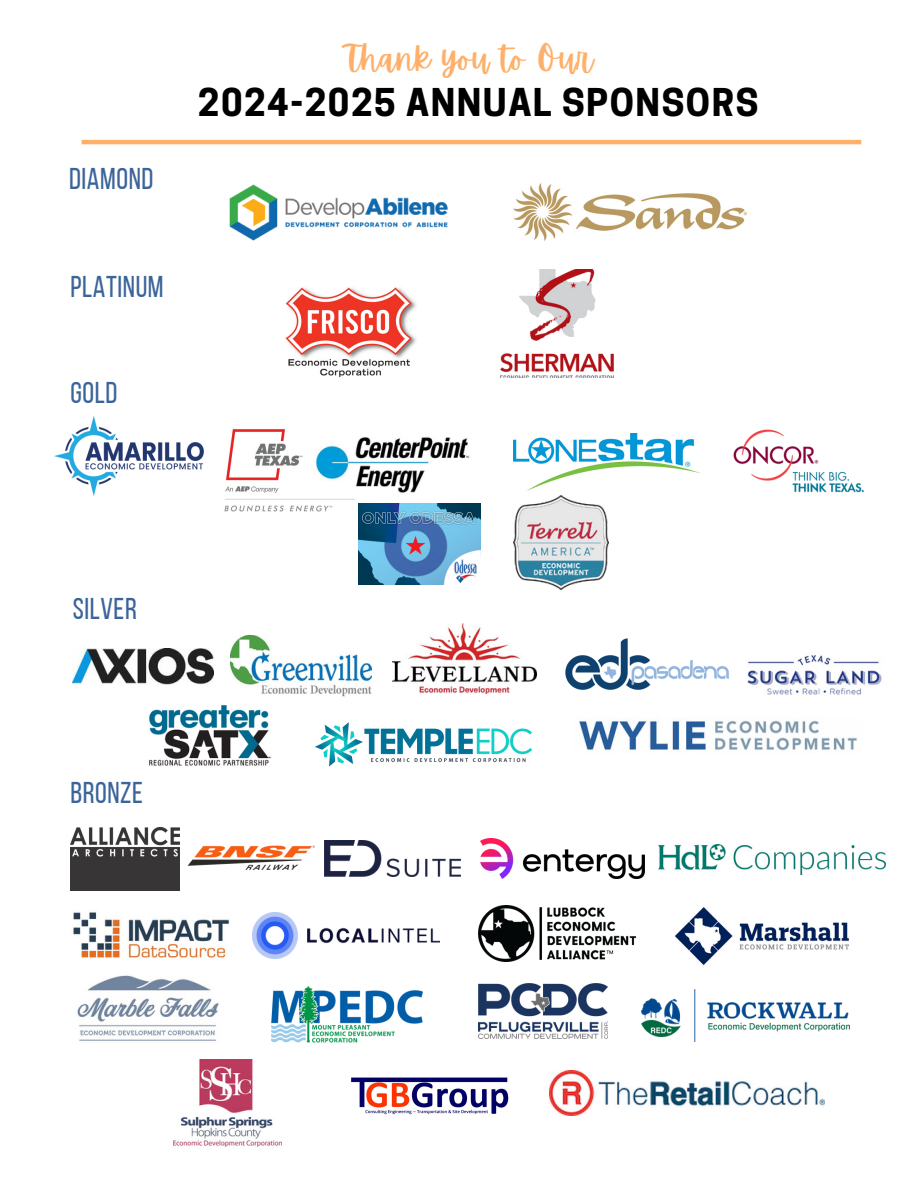
<style>
.page{position:relative;width:918px;height:1188px;background:#fff}
.page>*{position:absolute;margin:0;border:0;box-sizing:border-box;transform-origin:0 0}
.t1{font:700 36px "Cooper Hewitt";letter-spacing:.045em;color:#000}
.t2{font:33px "Apricots";letter-spacing:.02em;color:#feb06a}
.t3{font:30px "Bebas Neue";letter-spacing:.02em;color:#3b6499}
</style>
<div class="page">
<img style="left:514px;top:184px;width:233px;height:56px">
<img style="left:229px;top:184px;width:219px;height:57px">
<img style="left:285px;top:287px;width:131px;height:90px">
<img style="left:500px;top:270px;width:114px;height:108px">
<img style="left:54px;top:416px;width:150px;height:80px">
<img style="left:224px;top:429px;width:131px;height:82px">
<img style="left:313px;top:437px;width:157px;height:58px">
<img style="left:733px;top:429px;width:131px;height:64px">
<img style="left:358px;top:504px;width:123px;height:81px">
<img style="left:514px;top:496px;width:94px;height:93px">
<img style="left:747px;top:655px;width:135px;height:40px">
<img style="left:73px;top:648px;width:140px;height:36px">
<img style="left:230px;top:636px;width:141px;height:61px">
<img style="left:392px;top:624px;width:144px;height:70px">
<img style="left:565px;top:638px;width:164px;height:52px">
<img style="left:149px;top:705px;width:121px;height:61px">
<img style="left:315px;top:722px;width:218px;height:45px">
<img style="left:579px;top:720px;width:278px;height:31px">
<img style="left:70px;top:828px;width:92px;height:63px">
<img style="left:162px;top:827px;width:175px;height:64px">
<img style="left:325px;top:841px;width:136px;height:36px">
<img style="left:480px;top:838px;width:165px;height:41px">
<img style="left:659px;top:844px;width:227px;height:31px">
<img style="left:73px;top:912px;width:157px;height:47px">
<img style="left:252px;top:912px;width:187px;height:47px">
<img style="left:478px;top:905px;width:158px;height:56px">
<img style="left:675px;top:907px;width:175px;height:59px">
<img style="left:77px;top:975px;width:142px;height:66px">
<img style="left:271px;top:985px;width:151px;height:57px">
<img style="left:478px;top:984px;width:130px;height:55px">
<img style="left:642px;top:990px;width:208px;height:51px">
<img style="left:173px;top:1060px;width:108px;height:87px">
<img style="left:351px;top:1077px;width:158px;height:38px">
<img style="left:550px;top:1070px;width:274px;height:45px">
<img style="left:514px;top:433px;width:187px;height:58px">
<hr style="left:82px;top:140px;width:779px;height:4px;background:#feb06a">
<h1 class="t3" style="left:69px;top:166px;width:86px">DIAMOND</h1>
<p class="t3" style="left:70px;top:274px;width:95px">PLATINUM</p>
<p class="t3" style="left:70px;top:380px;width:48px">GOLD</p>
<p class="t2" style="left:345px;top:39px;width:249px">Thank you to Our</p>
<h2 class="t1" style="left:198px;top:89px;width:562px">2024-2025 ANNUAL SPONSORS</h2>
<p class="t3" style="left:73px;top:597px;width:66px">SILVER</p>
<p class="t3" style="left:70px;top:780px;width:74px">BRONZE</p>
</div>
